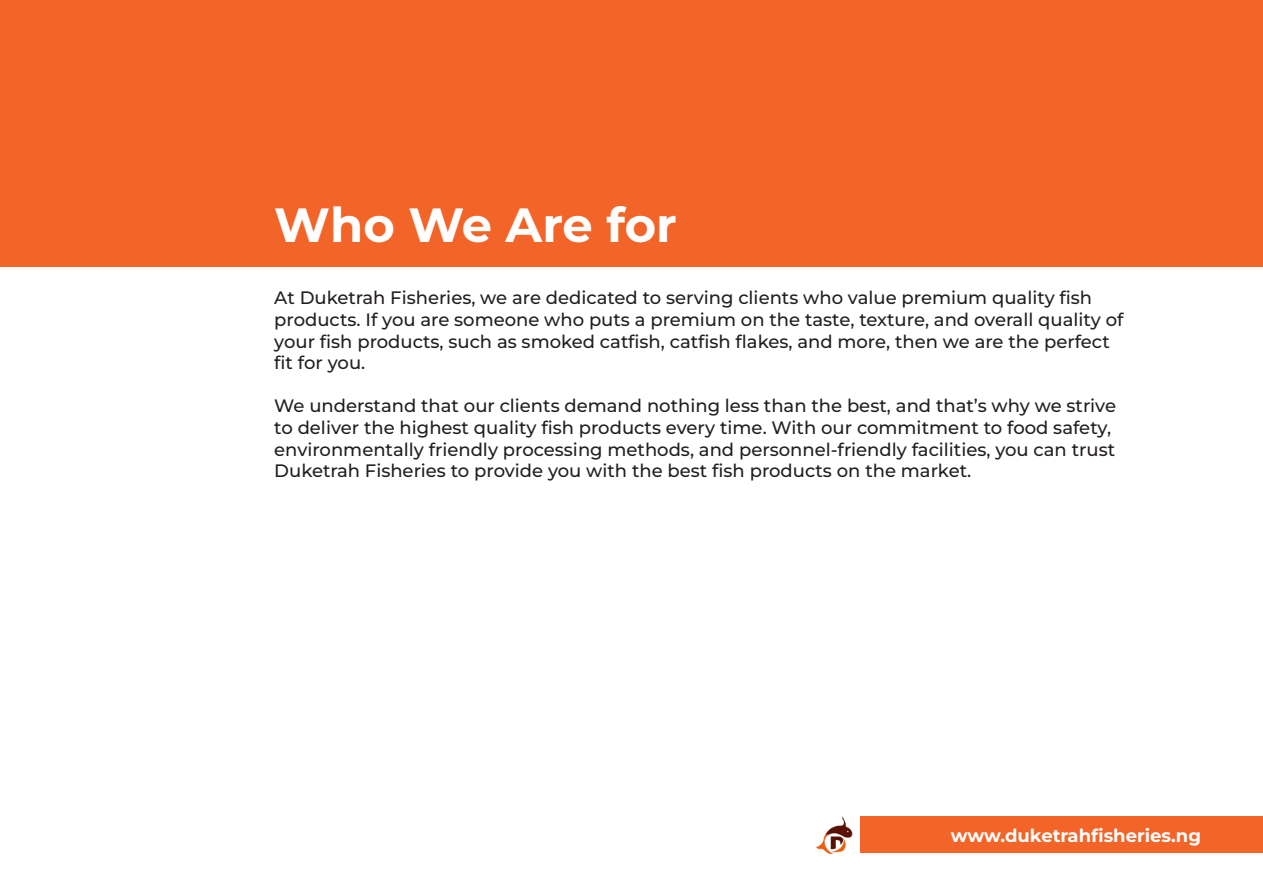
<style>
.page{position:relative;width:1263px;height:893px;background:#fff}
.page>*{position:absolute;margin:0;border:0;box-sizing:border-box;transform-origin:0 0}
.t1{font:700 48px "Montserrat";color:#fff}
.t2{font:500 18px/21.6px "Montserrat";color:#231f20}
.t3{font:700 18px "Montserrat";color:#fff}
</style>
<div class="page">
<div style="left:1px;top:1px;width:1262px;height:266px;background:#f26428"></div>
<div style="left:860px;top:816px;width:403px;height:37px;background:#f26428"></div>
<img style="left:817px;top:816px;width:37px;height:37px">
<p class="t1" style="left:274px;top:193px;width:404px">Who We Are for</p>
<p class="t2" style="left:274px;top:287px;width:851px">At Duketrah Fisheries, we are dedicated to serving clients who value premium quality fish products. If you are someone who puts a premium on the taste, texture, and overall quality of your fish products, such as smoked catfish, catfish flakes, and more, then we are the perfect fit for you.</p>
<p class="t2" style="left:274px;top:395px;width:843px">We understand that our clients demand nothing less than the best, and that’s why we strive to deliver the highest quality fish products every time. With our commitment to food safety, environmentally friendly processing methods, and personnel-friendly facilities, you can trust Duketrah Fisheries to provide you with the best fish products on the market.</p>
<p class="t3" style="left:951px;top:823px;width:252px">www.duketrahfisheries.ng</p>
</div>
